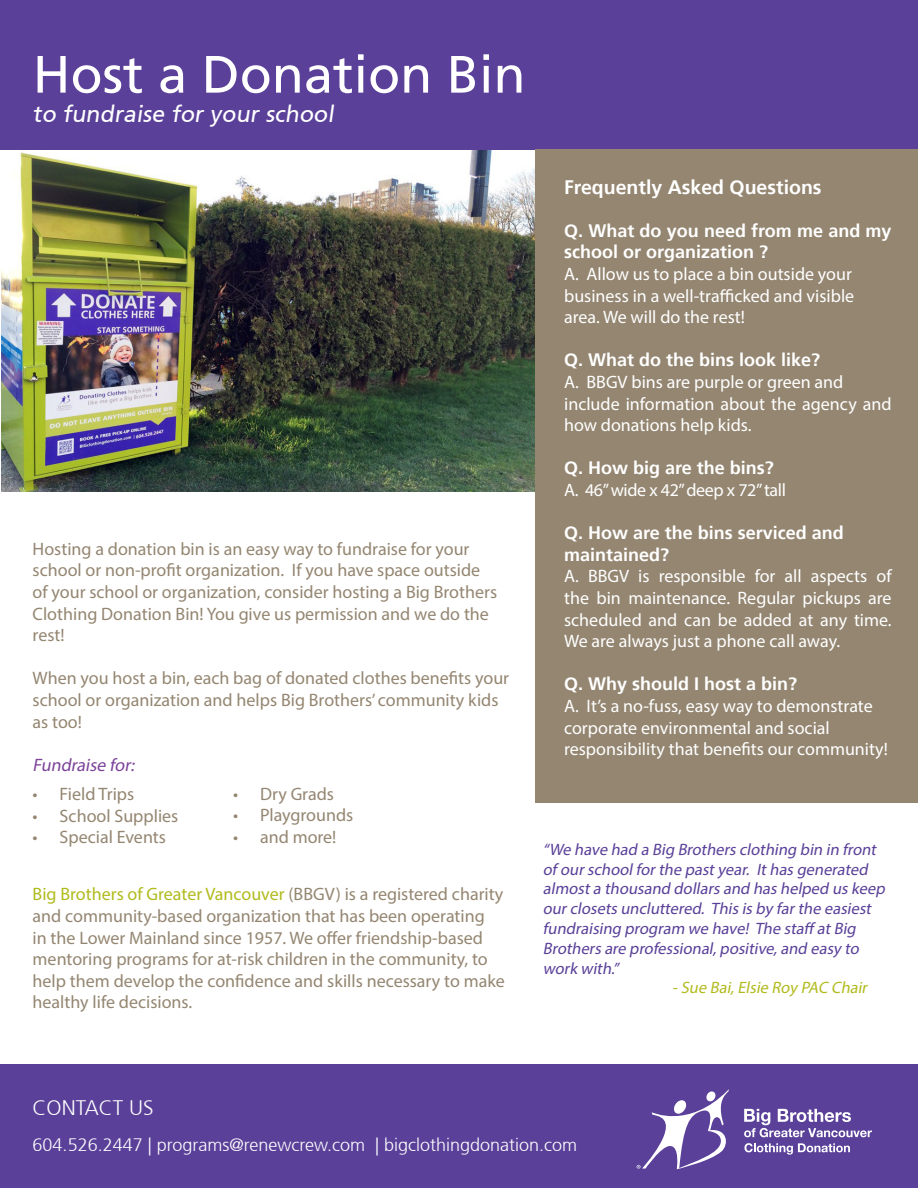
<style>
.page{position:relative;width:918px;height:1188px;background:#fff}
.page>*{position:absolute;margin:0;border:0;box-sizing:border-box;transform-origin:0 0}
.t1{font:52.5px "Frutiger 55 Roman";color:#fff}
.t2{font:23.25px "Frutiger 55 Roman";color:#fff}
.t3{font:300 21px "Frutiger 45";color:#fff}
.t4{font:700 19.5px "Frutiger 65";color:#fff}
.t5{font:18px/21.6px "Myriad Pro";color:#948671}
.t6{font:18px/21.6px "Myriad Pro";color:#fff}
.t7{font:700 18px/21.6px "Frutiger 65";color:#fff}
.t8{font:300 18px "Frutiger 45";color:#fff}
.t9{font:18px "Myriad Pro";letter-spacing:-.02em;color:#fff}
.t10{font:italic 18px "Myriad Pro";color:#7c439a}
.t11{font:italic 16.5px/19.8px "Myriad Pro";color:#5a4099}
.t12{font:italic 16.5px "Myriad Pro";color:#b2bb1e}
.s1{color:#b0bb1d}
</style>
<div class="page">
<img style="left:2px;top:149px;width:534px;height:342px">
<div style="left:0;top:0;width:918px;height:149px;background:#5a4099"></div>
<div style="left:536px;top:149px;width:382px;height:653px;background:#948671"></div>
<div style="left:0;top:1064px;width:918px;height:124px;background:#5a4099"></div>
<svg style="left:744px;top:1109px;width:128px;height:28px"></svg>
<svg style="left:637px;top:1089px;width:92px;height:80px"></svg>
<svg style="left:744px;top:1143px;width:106px;height:12px"></svg>
<p class="t1" style="left:33px;top:44px;width:494px">Host a Donation Bin</p>
<p class="t2" style="left:33px;top:100px;width:307px">to fundraise for your school</p>
<p class="t5" style="left:33px;top:538px;width:466px">Hosting a donation bin is an easy way to fundraise for your school or non-profit organization. If you have space outside of your school or organization, consider hosting a Big Brothers Clothing Donation Bin! You give us permission and we do the rest!</p>
<p class="t5" style="left:33px;top:667px;width:478px">When you host a bin, each bag of donated clothes benefits your school or organization and helps Big Brothers’ community kids</p>
<p class="t5" style="left:33px;top:710px;width:51px">as too!</p>
<p class="t10" style="left:33px;top:754px;width:107px">Fundraise for:</p>
<p class="t5" style="left:33px;top:783px;width:103px">• Field Trips</p>
<p class="t5" style="left:33px;top:804px;width:147px">• School Supplies</p>
<p class="t5" style="left:33px;top:826px;width:135px">• Special Events</p>
<p class="t5" style="left:233px;top:782px;width:102px">• Dry Grads</p>
<p class="t5" style="left:233px;top:804px;width:122px">• Playgrounds</p>
<p class="t5" style="left:233px;top:826px;width:105px">• and more!</p>
<p class="t5" style="left:33px;top:883px;width:474px"><span class="s1">Big Brothers of Greater Vancouver</span> (BBGV) is a registered charity and community-based organization that has been operating<br>in the Lower Mainland since 1957. We offer friendship-based mentoring programs for at-risk children in the community, to help them develop the confidence and skills necessary to make healthy life decisions.</p>
<p class="t4" style="left:564px;top:175px;width:259px">Frequently Asked Questions</p>
<p class="t7" style="left:564px;top:220px;width:329px">Q. What do you need from me and my school or organization ?</p>
<p class="t6" style="left:564px;top:263px;width:289px">A. Allow us to place a bin outside your</p>
<p class="t6" style="left:564px;top:284px;width:292px">business in a well-trafficked and visible area. We will do the rest!</p>
<p class="t7" style="left:564px;top:349px;width:258px">Q. What do the bins look like?</p>
<p class="t6" style="left:564px;top:371px;width:281px">A. BBGV bins are purple or green and</p>
<p class="t6" style="left:564px;top:392px;width:329px">include information about the agency and how donations help kids.</p>
<p class="t7" style="left:564px;top:457px;width:211px">Q. How big are the bins?</p>
<p class="t9" style="left:564px;top:479px;width:223px">A. 46” wide x 42” deep x 72” tall</p>
<p class="t7" style="left:564px;top:522px;width:281px">Q. How are the bins serviced and</p>
<p class="t7" style="left:564px;top:544px;width:107px">maintained?</p>
<p class="t6" style="left:564px;top:565px;width:329px;text-align:justify">A. BBGV is responsible for all aspects of the bin maintenance. Regular pickups are scheduled and can be added at any time.<br>We are always just a phone call away.</p>
<p class="t7" style="left:564px;top:673px;width:235px">Q. Why should I host a bin?</p>
<p class="t6" style="left:564px;top:695px;width:325px">A. It’s a no-fuss, easy way to demonstrate corporate environmental and social responsibility that benefits our community!</p>
<p class="t11" style="left:543px;top:839px;width:347px">“We have had a Big Brothers clothing bin in front of ourschoolforthe pastyear. Ithas generated almosta thousand dollars and has helped us keep ourclosets uncluttered. This is by farthe easiest fundraising program we have! The staff atBig Brothers are professional,positive,and easy to work with.”</p>
<p class="t12" style="left:672px;top:978px;width:200px">-Sue Bai,Elsie Roy PAC Chair</p>
<p class="t3" style="left:33px;top:1096px;width:123px">CONTACT US</p>
<p class="t8" style="left:33px;top:1135px;width:546px">604.526.2447 | programs@renewcrew.com | bigclothingdonation.com</p>
</div>
